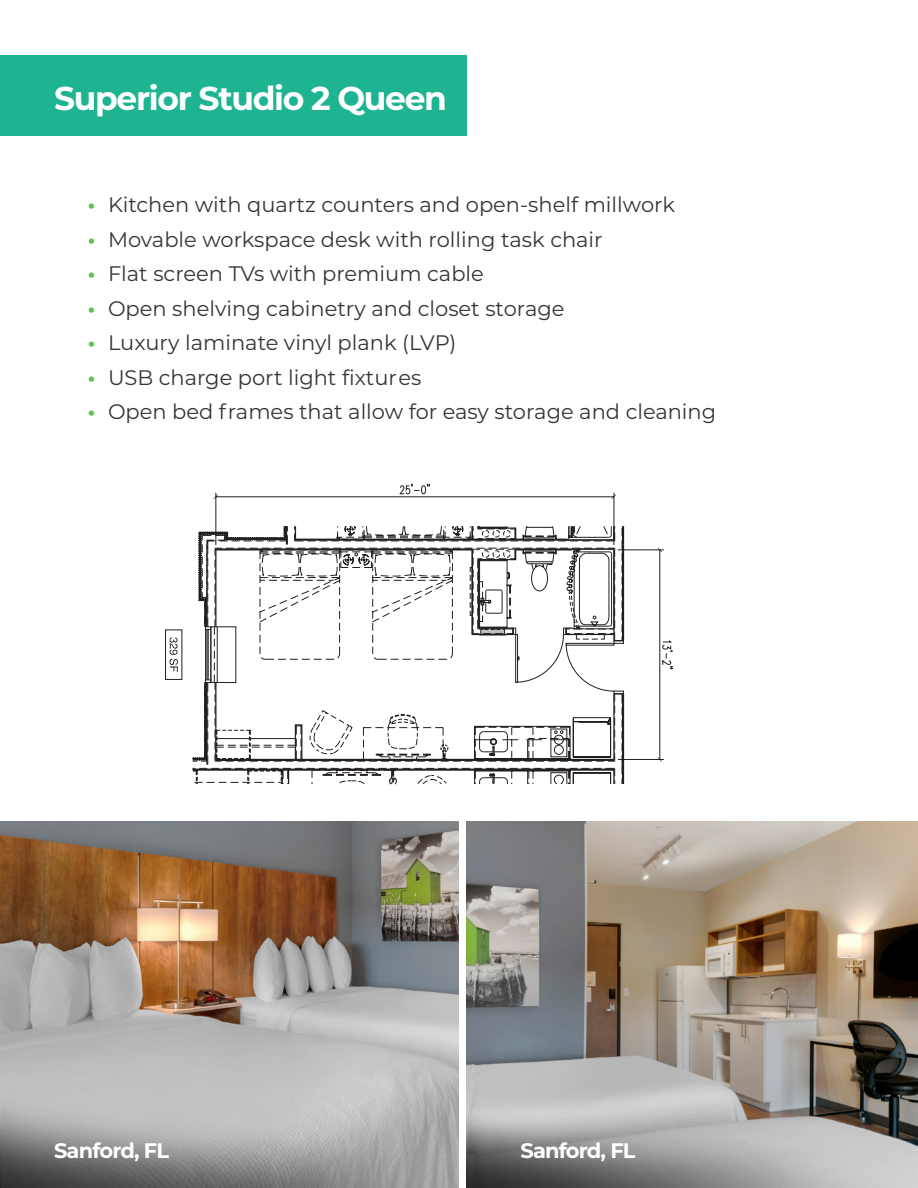
<style>
.page{position:relative;width:918px;height:1188px;background:#fff}
.page>*{position:absolute;margin:0;border:0;box-sizing:border-box;transform-origin:0 0}
.t1{font:700 33px "Montserrat";letter-spacing:-.04em;color:#fff}
.t2{font:21px "Montserrat";color:#353535}
.t3{font:700 21px "Montserrat";letter-spacing:-.04em;color:#fff}
.s1{font-weight:700;color:#5ac34b}
</style>
<div class="page">
<div style="left:0;top:55px;width:466px;height:81px;background:#1eb491"></div>
<img style="left:0;top:822px;width:459px;height:366px">
<img style="left:466px;top:822px;width:452px;height:366px">
<hr style="left:216px;top:493px;width:1px;height:52px;background:#231f20">
<svg style="left:214px;top:495px;width:185px;height:4px"></svg>
<svg style="left:399px;top:484px;width:217px;height:41px"></svg>
<svg style="left:165px;top:525px;width:508px;height:260px"></svg>
<p class="t1" style="left:54px;top:75px;width:395px">Superior Studio 2 Queen</p>
<p class="t2" style="left:88px;top:193px;width:589px"><span class="s1">•</span> Kitchen with quartz counters and open-shelf millwork</p>
<p class="t2" style="left:88px;top:227px;width:516px"><span class="s1">•</span> Movable workspace desk with rolling task chair</p>
<p class="t2" style="left:88px;top:262px;width:398px"><span class="s1">•</span> Flat screen TVs with premium cable</p>
<p class="t2" style="left:88px;top:296px;width:478px"><span class="s1">•</span> Open shelving cabinetry and closet storage</p>
<p class="t2" style="left:88px;top:331px;width:370px"><span class="s1">•</span> Luxury laminate vinyl plank (LVP)</p>
<p class="t2" style="left:88px;top:365px;width:335px"><span class="s1">•</span> USB charge port light fixtures</p>
<p class="t2" style="left:88px;top:400px;width:630px"><span class="s1">•</span> Open bed frames that allow for easy storage and cleaning</p>
<p class="t3" style="left:54px;top:1135px;width:117px">Sanford, FL</p>
<p class="t3" style="left:520px;top:1135px;width:117px">Sanford, FL</p>
</div>
